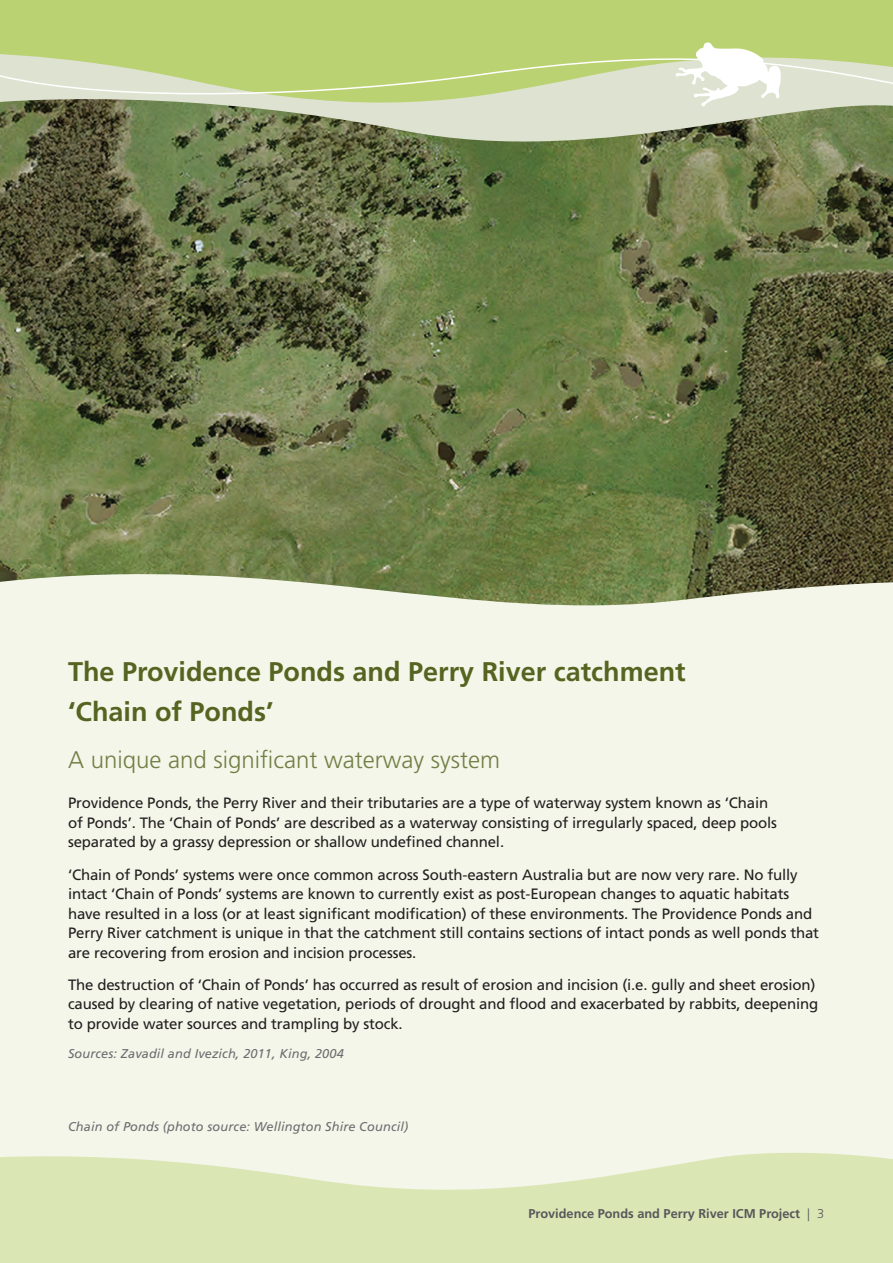
<style>
.page{position:relative;width:893px;height:1263px;background:#fff}
.page>*{position:absolute;margin:0;border:0;box-sizing:border-box;transform-origin:0 0}
.Heading_2{font:700 27px "Frutiger";color:#566421}
.Heading_3{font:300 24px "Frutiger";color:#727e45}
.Body_text{font:15px/19.5px "Frutiger";letter-spacing:-.01em;color:#231f20}
.Caption-photo{font:italic 12.75px "Frutiger";letter-spacing:.01em;color:#6c6d70}
.t1{font:700 12.75px "Frutiger";color:#57585a}
.s1{font-weight:300}
</style>
<div class="page">
<div style="left:0;top:565px;width:893px;height:698px;background:#f4f6e9"></div>
<img style="left:0;top:171px;width:893px;height:380px">
<svg style="left:0;top:120px;width:893px;height:51px;background:#758057"></svg>
<svg style="left:0;top:1152px;width:893px;height:111px;fill:#dbe6b5"></svg>
<svg style="left:0;top:0;width:893px;height:120px;background:#b6ca7b"></svg>
<svg style="left:0;top:48px;width:893px;height:56px;background:#c9d79b"></svg>
<svg style="left:0;top:35px;width:2px;height:57px"></svg>
<svg style="left:0;top:551px;width:893px;height:55px"></svg>
<svg style="left:675px;top:42px;width:106px;height:64px"></svg>
<p class="Heading_2" style="left:68px;top:655px;width:619px">The Providence Ponds and Perry River catchment</p>
<p class="Heading_2" style="left:68px;top:695px;width:207px">‘Chain of Ponds’</p>
<p class="Heading_3" style="left:68px;top:746px;width:434px">A unique and significant waterway system</p>
<p class="Body_text" style="left:68px;top:793px;width:710px">Providence Ponds, the Perry River and their tributaries are a type of waterway system known as ‘Chain of Ponds’. The ‘Chain of Ponds’ are described as a waterway consisting of irregularly spaced, deep pools separated by a grassy depression or shallow undefined channel.</p>
<p class="Body_text" style="left:68px;top:865px;width:753px">‘Chain of Ponds’ systems were once common across South-eastern Australia but are now very rare. No fully intact ‘Chain of Ponds’ systems are known to currently exist as post-European changes to aquatic habitats have resulted in a loss (or at least significant modification) of these environments. The Providence Ponds and Perry River catchment is unique in that the catchment still contains sections of intact ponds as well ponds that are recovering from erosion and incision processes.</p>
<p class="Body_text" style="left:68px;top:975px;width:752px">The destruction of ‘Chain of Ponds’ has occurred as result of erosion and incision (i.e. gully and sheet erosion) caused by clearing of native vegetation, periods of drought and flood and exacerbated by rabbits, deepening to provide water sources and trampling by stock.</p>
<p class="Caption-photo" style="left:68px;top:1046px;width:277px">Sources: Zavadil and Ivezich, 2011, King, 2004</p>
<p class="Caption-photo" style="left:68px;top:1119px;width:342px">Chain of Ponds (photo source: Wellington Shire Council)</p>
<p class="t1" style="left:528px;top:1206px;width:297px">Providence Ponds and Perry River ICM Project <span class="s1">| 3</span></p>
</div>
